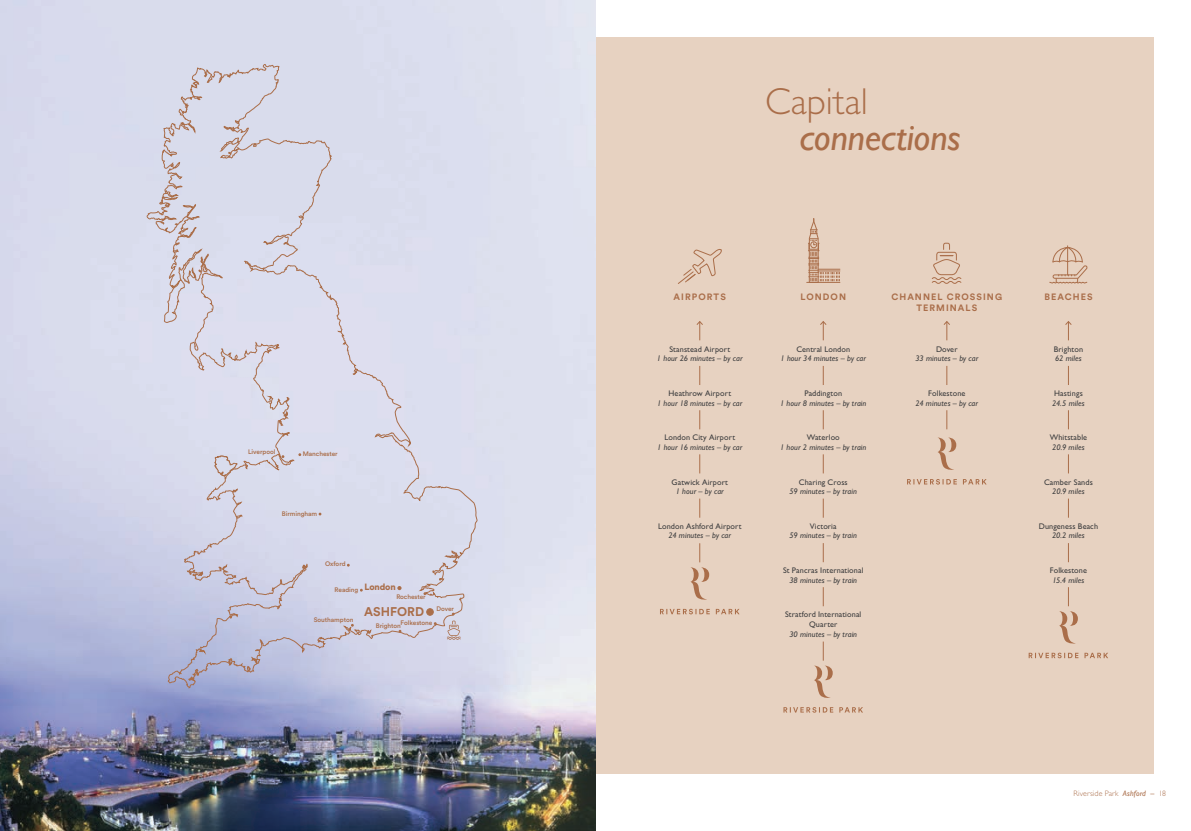
<style>
.page{position:relative;width:1191px;height:831px;background:#fff}
.page>*{position:absolute;margin:0;border:0;box-sizing:border-box;transform-origin:0 0}
.NEW_Page_header{font:italic 37.62px "Gill Sans";letter-spacing:-.01em;color:#aa6e4a}
.NEW_Page_header-2{font:300 37.62px "Gill Sans";letter-spacing:.005em;color:#aa6e4a}
.t1{font:700 12.51px "Circular Std";color:#aa6e4a}
.NEW_Subheader{font:700 9.1px/11px "Circular Std";letter-spacing:.115em;color:#aa6e4a;text-align:center}
.t2{font:900 9.01px "Circular Std";letter-spacing:-.02em;color:#aa6e4a}
.Connections_italic{font:italic 8.22px "Gill Sans";letter-spacing:.01em;color:#3e3e3f}
.Connection{font:8.22px/9.6px "Gill Sans";letter-spacing:.01em;color:#3e3e3f;text-align:center}
.t3{font:300 7.88px "Gill Sans";letter-spacing:.02em;color:#aa6e4a}
.t4{font:500 6.48px "Circular Std";letter-spacing:-.01em;color:#aa6e4a}
.s1{font-weight:400;font-style:italic}
</style>
<div class="page">
<div style="left:595px;top:37px;width:558px;height:737px;background:#e7d2c1"></div>
<svg style="left:699px;top:366px;width:1px;height:19px"></svg>
<svg style="left:699px;top:410px;width:1px;height:19px"></svg>
<svg style="left:699px;top:454px;width:1px;height:19px"></svg>
<svg style="left:699px;top:499px;width:1px;height:19px"></svg>
<svg style="left:696px;top:321px;width:7px;height:19px"></svg>
<svg style="left:660px;top:609px;width:79px;height:5px"></svg>
<svg style="left:690px;top:543px;width:19px;height:57px"></svg>
<svg style="left:823px;top:366px;width:1px;height:19px"></svg>
<svg style="left:823px;top:410px;width:1px;height:19px"></svg>
<svg style="left:823px;top:454px;width:1px;height:19px"></svg>
<svg style="left:823px;top:499px;width:1px;height:19px"></svg>
<svg style="left:823px;top:543px;width:1px;height:19px"></svg>
<svg style="left:823px;top:587px;width:1px;height:19px"></svg>
<svg style="left:820px;top:321px;width:7px;height:19px"></svg>
<svg style="left:783px;top:707px;width:80px;height:6px"></svg>
<svg style="left:814px;top:641px;width:18px;height:57px"></svg>
<img style="left:0;top:0;width:595px;height:831px">
<svg style="left:146px;top:64px;width:332px;height:624px;background:#d5d6e7"></svg>
<svg style="left:213px;top:455px;width:35px;height:155px;background:#cfcddd"></svg>
<svg style="left:427px;top:609px;width:6px;height:6px"></svg>
<div style="left:426px;top:608px;width:7px;height:7px;border:1px solid #aa6e4a;border-radius:50%"></div>
<svg style="left:397px;top:586px;width:4px;height:4px"></svg>
<svg style="left:447px;top:621px;width:14px;height:19px"></svg>
<svg style="left:946px;top:366px;width:1px;height:19px"></svg>
<svg style="left:946px;top:410px;width:1px;height:19px"></svg>
<svg style="left:943px;top:321px;width:7px;height:19px"></svg>
<svg style="left:907px;top:479px;width:79px;height:6px"></svg>
<svg style="left:938px;top:437px;width:18px;height:33px"></svg>
<svg style="left:1068px;top:366px;width:1px;height:19px"></svg>
<svg style="left:1068px;top:410px;width:1px;height:19px"></svg>
<svg style="left:1068px;top:454px;width:1px;height:19px"></svg>
<svg style="left:1068px;top:499px;width:1px;height:19px"></svg>
<svg style="left:1068px;top:543px;width:1px;height:19px"></svg>
<svg style="left:1065px;top:321px;width:7px;height:19px"></svg>
<svg style="left:1028px;top:653px;width:80px;height:5px"></svg>
<svg style="left:1059px;top:587px;width:18px;height:57px"></svg>
<hr style="left:806px;top:282px;width:34px;height:1px;background:#aa6e4a">
<div style="left:809px;top:250px;width:9px;height:33px;border:1px solid #aa6e4a"></div>
<svg style="left:808px;top:218px;width:32px;height:63px"></svg>
<svg style="left:678px;top:249px;width:44px;height:35px"></svg>
<svg style="left:931px;top:242px;width:31px;height:42px"></svg>
<svg style="left:1049px;top:246px;width:39px;height:38px"></svg>
<p class="t4" style="left:248px;top:448px;width:29px">Liverpool</p>
<p class="t4" style="left:303px;top:450px;width:36px">Manchester</p>
<p class="t4" style="left:282px;top:509px;width:37px">Birmingham</p>
<p class="t4" style="left:325px;top:560px;width:22px">Oxford</p>
<p class="t4" style="left:335px;top:585px;width:25px">Reading</p>
<p class="t2" style="left:364px;top:581px;width:33px">London</p>
<p class="t4" style="left:376px;top:622px;width:27px">Brighton</p>
<p class="t4" style="left:396px;top:593px;width:31px">Rochester</p>
<p class="t4" style="left:436px;top:605px;width:19px">Dover</p>
<p class="t1" style="left:364px;top:604px;width:61px">ASHFORD</p>
<p class="t4" style="left:314px;top:616px;width:41px">Southampton</p>
<p class="t4" style="left:400px;top:618px;width:33px">Folkestone</p>
<p class="NEW_Page_header-2" style="left:765px;top:80px;width:104px">Capital</p>
<p class="NEW_Page_header" style="left:800px;top:115px;width:162px">connections</p>
<p class="NEW_Subheader" style="left:673px;top:291px;width:54px">AIRPORTS</p>
<p class="NEW_Subheader" style="left:1044px;top:291px;width:50px">BEACHES</p>
<p class="NEW_Subheader" style="left:800px;top:291px;width:47px">LONDON</p>
<p class="NEW_Subheader" style="left:891px;top:291px;width:112px">CHANNEL CROSSING<br>TERMINALS</p>
<p class="Connection" style="left:669px;top:344px;width:62px">Stanstead Airport</p>
<p class="Connections_italic" style="left:657px;top:354px;width:87px">1 hour 26 minutes – by car</p>
<p class="Connection" style="left:668px;top:388px;width:64px">Heathrow Airport</p>
<p class="Connections_italic" style="left:657px;top:398px;width:87px">1 hour 18 minutes – by car</p>
<p class="Connection" style="left:664px;top:433px;width:72px">London City Airport</p>
<p class="Connections_italic" style="left:657px;top:442px;width:87px">1 hour 16 minutes – by car</p>
<p class="Connection" style="left:671px;top:477px;width:58px">Gatwick Airport</p>
<p class="Connections_italic" style="left:675px;top:487px;width:50px">1 hour – by car</p>
<p class="Connection" style="left:658px;top:521px;width:85px">London Ashford Airport</p>
<p class="Connections_italic" style="left:668px;top:531px;width:64px">24 minutes – by car</p>
<p class="Connection" style="left:796px;top:344px;width:55px">Central London</p>
<p class="Connections_italic" style="left:780px;top:354px;width:87px">1 hour 34 minutes – by car</p>
<p class="Connection" style="left:804px;top:388px;width:39px">Paddington</p>
<p class="Connections_italic" style="left:780px;top:398px;width:88px">1 hour 8 minutes – by train</p>
<p class="Connection" style="left:806px;top:433px;width:35px">Waterloo</p>
<p class="Connections_italic" style="left:780px;top:442px;width:88px">1 hour 2 minutes – by train</p>
<p class="Connection" style="left:799px;top:477px;width:50px">Charing Cross</p>
<p class="Connections_italic" style="left:789px;top:487px;width:69px">59 minutes – by train</p>
<p class="Connection" style="left:810px;top:521px;width:28px">Victoria</p>
<p class="Connections_italic" style="left:789px;top:531px;width:69px">59 minutes – by train</p>
<p class="Connection" style="left:783px;top:566px;width:82px">St Pancras International</p>
<p class="Connections_italic" style="left:789px;top:575px;width:69px">38 minutes – by train</p>
<p class="Connection" style="left:785px;top:610px;width:78px">Stratford International<br>Quarter</p>
<p class="Connections_italic" style="left:789px;top:629px;width:69px">30 minutes – by train</p>
<p class="Connection" style="left:936px;top:344px;width:23px">Dover</p>
<p class="Connections_italic" style="left:915px;top:354px;width:64px">33 minutes – by car</p>
<p class="Connection" style="left:928px;top:388px;width:39px">Folkestone</p>
<p class="Connections_italic" style="left:915px;top:398px;width:64px">24 minutes – by car</p>
<p class="Connection" style="left:1053px;top:344px;width:31px">Brighton</p>
<p class="Connections_italic" style="left:1055px;top:354px;width:28px">62 miles</p>
<p class="Connection" style="left:1054px;top:388px;width:30px">Hastings</p>
<p class="Connections_italic" style="left:1052px;top:398px;width:34px">24.5 miles</p>
<p class="Connection" style="left:1049px;top:433px;width:39px">Whitstable</p>
<p class="Connections_italic" style="left:1052px;top:442px;width:34px">20.9 miles</p>
<p class="Connection" style="left:1044px;top:477px;width:50px">Camber Sands</p>
<p class="Connections_italic" style="left:1052px;top:487px;width:34px">20.9 miles</p>
<p class="Connection" style="left:1038px;top:521px;width:61px">Dungeness Beach</p>
<p class="Connections_italic" style="left:1052px;top:531px;width:34px">20.2 miles</p>
<p class="Connection" style="left:1049px;top:566px;width:39px">Folkestone</p>
<p class="Connections_italic" style="left:1052px;top:575px;width:33px">15.4 miles</p>
<p class="t3" style="left:1073px;top:788px;width:94px">Riverside Park <span class="s1">Ashford –</span> 18</p>
</div>
